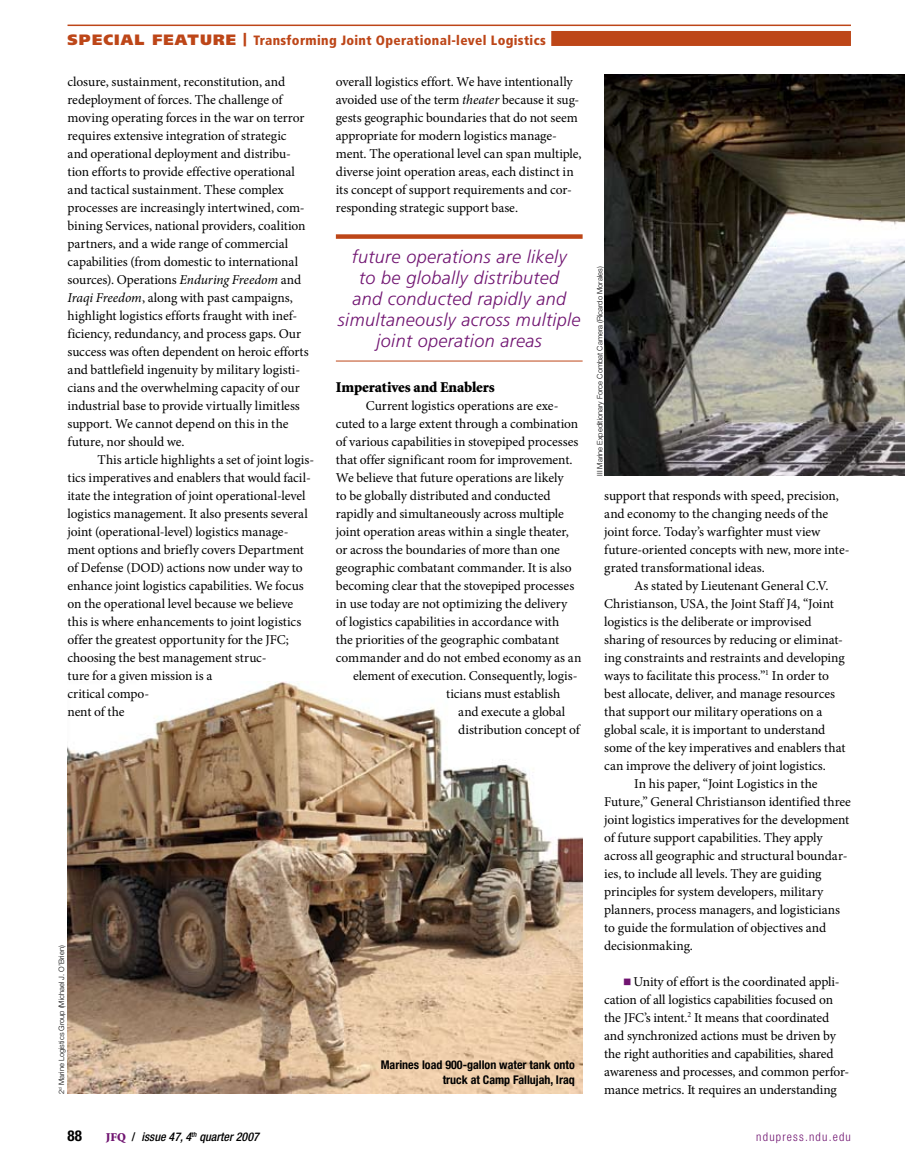
<style>
.page{position:relative;width:905px;height:1175px;background:#fff}
.page>*{position:absolute;margin:0;border:0;box-sizing:border-box;transform-origin:0 0}
.t1{font:italic 300 18px/21px "Frutiger LT Std";letter-spacing:.02em;color:#701471;text-align:center}
.t2{font:900 15px "Minion Std";letter-spacing:-.01em;color:#000}
.t3{font:700 condensed 15px "Helvetica Neue LT Std";color:#000}
.t4{font:13.5px/18px "Minion Pro";letter-spacing:-.01em;color:#000}
.t5{font:900 condensed 13.5px "Frutiger LT Std";letter-spacing:.025em;color:#bd4618}
.t6{font:700 condensed 12px/15px "Helvetica Neue LT Std";color:#000;text-align:right}
.t7{font:italic 500 condensed 12px "Helvetica Neue LT Std";color:#000}
.t8{font:300 condensed 12px "Helvetica Neue LT Std";letter-spacing:.1em;color:#701471}
.t9{font:300 7.5px "Helvetica Neue LT Std";color:#000}
.s1{font-stretch:normal;font-size:15px}
.s2{font-stretch:normal}
.s3{font-style:italic}
.s4{color:#701471}
.s5{font-family:"Minion Std";font-weight:900;font-style:normal;font-stretch:normal;color:#701471}
.s6{font-style:normal}
</style>
<div class="page">
<hr style="left:68px;top:25px;width:782px;height:1px;background:#bd4618">
<div style="left:551px;top:31px;width:299px;height:15px;background:#bd4618"></div>
<img style="left:68px;top:682px;width:514px;height:411px">
<div style="left:336px;top:234px;width:246px;height:5px;background:#bd4618"></div>
<hr style="left:336px;top:361px;width:246px;height:1px;background:#bd4618">
<img style="left:604px;top:74px;width:300px;height:401px">
<p class="t5" style="left:68px;top:32px;width:480px"><span class="s1">SPECIAL FEATURE</span> <span class="s2">|</span> Transforming Joint Operational-level Logistics</p>
<p class="t4" style="left:68px;top:72px;width:243px">closure, sustainment, reconstitution, and redeployment of forces. The challenge of moving operating forces in the war on terror requires extensive integration of strategic and operational deployment and distribu&shy;tion efforts to provide effective operational and tactical sustainment. These complex processes are increasingly intertwined, com&shy;bining Services, national providers, coalition partners, and a wide range of commercial capabilities (from domestic to international sources). Operations <span class="s3">Enduring Freedom</span> and <span class="s3">Iraqi Freedom</span>, along with past campaigns, highlight logistics efforts fraught with inef&shy;ficiency, redundancy, and process gaps. Our success was often dependent on heroic efforts and battlefield ingenuity by military logisti&shy;cians and the overwhelming capacity of our industrial base to provide virtually limitless support. We cannot depend on this in the future, nor should we.</p>
<p class="t4" style="left:68px;top:450px;width:248px;text-indent:30px">This article highlights a set of joint logis&shy;tics imperatives and enablers that would facil&shy;itate the integration of joint operational-level logistics management. It also presents several joint (operational-level) logistics manage&shy;ment options and briefly covers Department of Defense (DOD) actions now under way to enhance joint logistics capabilities. We focus on the operational level because we believe this is where enhancements to joint logistics offer the greatest opportunity for the JFC; choosing the best management struc-<br>ture for a given mission is a<br>critical compo-<br>nent of the</p>
<p class="t4" style="left:336px;top:72px;width:247px">overall logistics effort. We have intentionally avoided use of the term <span class="s3">theater</span> because it sug&shy;gests geographic boundaries that do not seem appropriate for modern logistics manage&shy;ment. The operational level can span multiple, diverse joint operation areas, each distinct in its concept of support requirements and cor&shy;responding strategic support base.</p>
<h1 class="t1" style="left:338px;top:247px;width:244px">future operations are likely<br>to be globally distributed<br>and conducted rapidly and simultaneously across multiple joint operation areas</h1>
<p class="t2" style="left:336px;top:379px;width:160px">Imperatives and Enablers</p>
<p class="t4" style="left:366px;top:396px;width:194px">Current logistics operations are exe-</p>
<p class="t4" style="left:336px;top:414px;width:244px">cuted to a large extent through a combination</p>
<p class="t4" style="left:336px;top:432px;width:244px">of various capabilities in stovepiped processes</p>
<p class="t4" style="left:336px;top:450px;width:238px">that offer significant room for improvement.</p>
<p class="t4" style="left:336px;top:468px;width:229px">We believe that future operations are likely</p>
<p class="t4" style="left:336px;top:486px;width:216px">to be globally distributed and conducted</p>
<p class="t4" style="left:336px;top:504px;width:229px">rapidly and simultaneously across multiple</p>
<p class="t4" style="left:336px;top:522px;width:234px">joint operation areas within a single theater,</p>
<p class="t4" style="left:336px;top:540px;width:226px">or across the boundaries of more than one</p>
<p class="t4" style="left:336px;top:558px;width:237px">geographic combatant commander. It is also</p>
<p class="t4" style="left:336px;top:576px;width:240px">becoming clear that the stovepiped processes</p>
<p class="t4" style="left:336px;top:594px;width:233px">in use today are not optimizing the delivery</p>
<p class="t4" style="left:336px;top:612px;width:225px">of logistics capabilities in accordance with</p>
<p class="t4" style="left:336px;top:630px;width:225px">the priorities of the geographic combatant</p>
<p class="t4" style="left:336px;top:648px;width:247px">commander and do not embed economy as an</p>
<p class="t4" style="left:353px;top:666px;width:226px">element of execution. Consequently, logis-</p>
<p class="t4" style="left:446px;top:684px;width:116px">ticians must establish</p>
<p class="t4" style="left:458px;top:702px;width:109px">and execute a global</p>
<p class="t4" style="left:458px;top:720px;width:123px">distribution concept of</p>
<p class="t9" style="left:57px;top:1094px;width:150px;rotate:-90deg">2<sup>d</sup> Marine Logistics Group (Michael J. O’Brien)</p>
<p class="t6" style="left:381px;top:1057px;width:195px">Marines load 900-gallon water tank onto truck at Camp Fallujah, Iraq</p>
<p class="t9" style="left:595px;top:475px;width:210px;rotate:-90deg">III Marine Expeditionary Force Combat Camera (Ricardo Morales)</p>
<p class="t4" style="left:604px;top:486px;width:236px">support that responds with speed, precision,</p>
<p class="t4" style="left:604px;top:504px;width:226px">and economy to the changing needs of the</p>
<p class="t4" style="left:604px;top:522px;width:218px">joint force. Today’s warfighter must view</p>
<p class="t4" style="left:604px;top:540px;width:247px">future-oriented concepts with new, more inte-</p>
<p class="t4" style="left:604px;top:558px;width:162px">grated transformational ideas.</p>
<p class="t4" style="left:634px;top:576px;width:196px">As stated by Lieutenant General C.V.</p>
<p class="t4" style="left:604px;top:594px;width:231px">Christianson, USA, the Joint Staff J4, “Joint</p>
<p class="t4" style="left:604px;top:612px;width:209px">logistics is the deliberate or improvised</p>
<p class="t4" style="left:604px;top:630px;width:240px">sharing of resources by reducing or eliminat-</p>
<p class="t4" style="left:604px;top:648px;width:242px">ing constraints and restraints and developing</p>
<p class="t4" style="left:604px;top:666px;width:226px">ways to facilitate this process.”<sup>1</sup> In order to</p>
<p class="t4" style="left:604px;top:684px;width:232px">best allocate, deliver, and manage resources</p>
<p class="t4" style="left:604px;top:702px;width:220px">that support our military operations on a</p>
<p class="t4" style="left:604px;top:720px;width:223px">global scale, it is important to understand</p>
<p class="t4" style="left:604px;top:738px;width:243px">some of the key imperatives and enablers that</p>
<p class="t4" style="left:604px;top:756px;width:223px">can improve the delivery of joint logistics.</p>
<p class="t4" style="left:634px;top:774px;width:185px">In his paper, “Joint Logistics in the</p>
<p class="t4" style="left:604px;top:792px;width:248px">Future,” General Christianson identified three</p>
<p class="t4" style="left:604px;top:810px;width:247px">joint logistics imperatives for the development</p>
<p class="t4" style="left:604px;top:828px;width:220px">of future support capabilities. They apply</p>
<p class="t4" style="left:604px;top:846px;width:245px">across all geographic and structural boundar-</p>
<p class="t4" style="left:604px;top:864px;width:219px">ies, to include all levels. They are guiding</p>
<p class="t4" style="left:604px;top:882px;width:221px">principles for system developers, military</p>
<p class="t4" style="left:604px;top:900px;width:237px">planners, process managers, and logisticians</p>
<p class="t4" style="left:604px;top:918px;width:223px">to guide the formulation of objectives and</p>
<p class="t4" style="left:604px;top:936px;width:90px">decisionmaking.</p>
<p class="t4" style="left:604px;top:972px;width:247px;text-indent:19px"><span class="s4">■</span> Unity of effort is the coordinated appli&shy;cation of all logistics capabilities focused on the JFC’s intent.<sup>2</sup> It means that coordinated and synchronized actions must be driven by the right authorities and capabilities, shared awareness and processes, and common perfor&shy;mance metrics. It requires an understanding</p>
<p class="t3" style="left:68px;top:1126px;width:16px">88</p>
<p class="t7" style="left:106px;top:1129px;width:154px"><span class="s5">JFQ</span> <span class="s6">/</span> issue 47, 4<sup>th</sup> quarter 2007</p>
<p class="t8" style="left:756px;top:1129px;width:96px">ndupress.ndu.edu</p>
</div>
